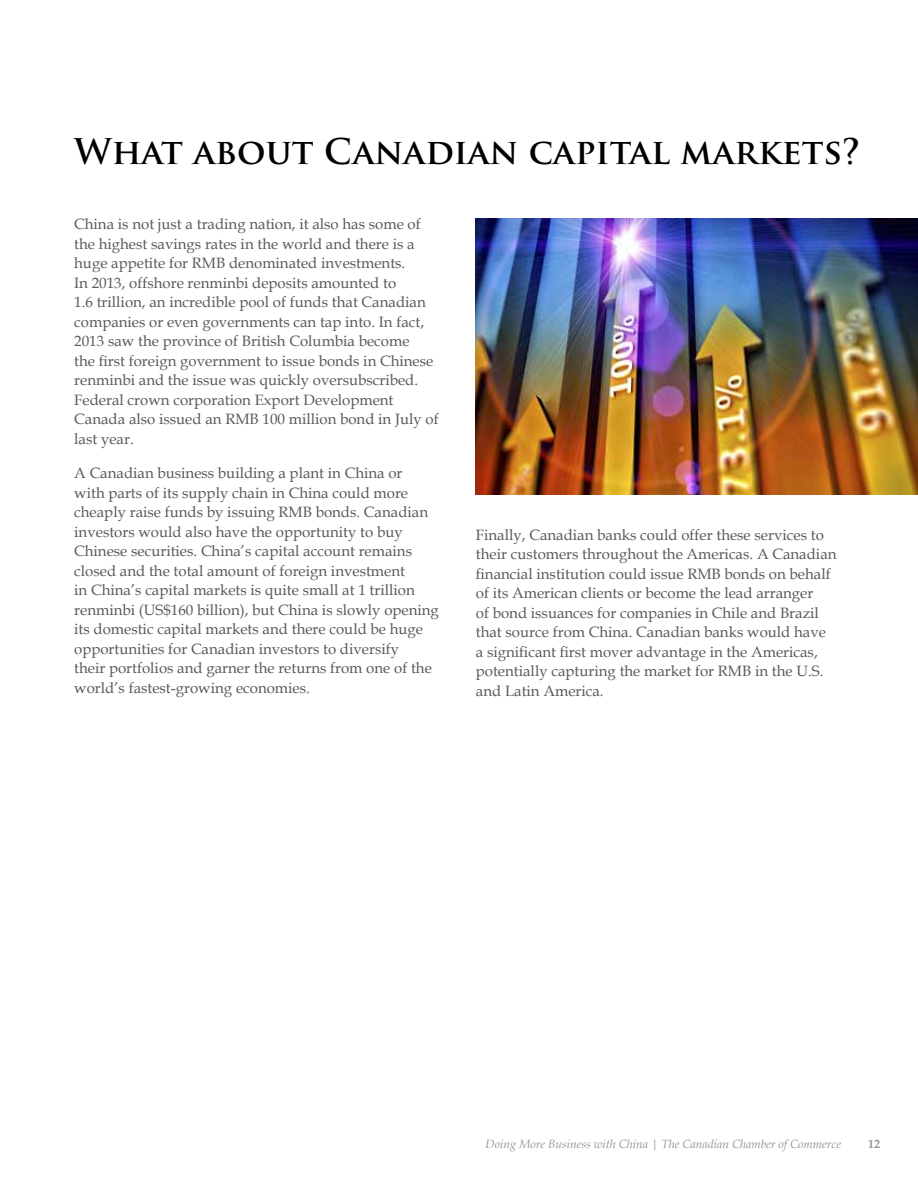
<style>
.page{position:relative;width:918px;height:1188px;background:#fff}
.page>*{position:absolute;margin:0;border:0;box-sizing:border-box;transform-origin:0 0}
.t1{font:700 34.5px "Trajan Pro";color:#000}
.t2{font:15px/19.5px "Book Antiqua";color:#58595b}
.t3{font:italic 12px "Book Antiqua";color:#939598}
.t4{font:700 12px "Book Antiqua";color:#939598}
</style>
<div class="page">
<img style="left:475px;top:218px;width:443px;height:277px">
<h1 class="t1" style="left:74px;top:130px;width:788px">What about Canadian capital markets?</h1>
<p class="t2" style="left:74px;top:214px;width:366px">China is not just a trading nation, it also has some of the highest savings rates in the world and there is a huge appetite for RMB denominated investments.<br>In 2013, offshore renminbi deposits amounted to<br>1.6 trillion, an incredible pool of funds that Canadian companies or even governments can tap into. In fact, 2013 saw the province of British Columbia become<br>the first foreign government to issue bonds in Chinese renminbi and the issue was quickly oversubscribed.<br>Federal crown corporation Export Development Canada also issued an RMB 100 million bond in July of last year.</p>
<p class="t2" style="left:74px;top:463px;width:366px">A Canadian business building a plant in China or<br>with parts of its supply chain in China could more cheaply raise funds by issuing RMB bonds. Canadian investors would also have the opportunity to buy Chinese securities. China’s capital account remains closed and the total amount of foreign investment<br>in China’s capital markets is quite small at 1 trillion renminbi (US$160 billion), but China is slowly opening its domestic capital markets and there could be huge opportunities for Canadian investors to diversify<br>their portfolios and garner the returns from one of the world’s fastest-growing economies.</p>
<p class="t2" style="left:476px;top:525px;width:362px">Finally, Canadian banks could offer these services to their customers throughout the Americas. A Canadian financial institution could issue RMB bonds on behalf of its American clients or become the lead arranger<br>of bond issuances for companies in Chile and Brazil that source from China. Canadian banks would have a significant first mover advantage in the Americas, potentially capturing the market for RMB in the U.S. and Latin America.</p>
<p class="t3" style="left:485px;top:1136px;width:357px">Doing More Business with China | The Canadian Chamber of Commerce</p>
<p class="t4" style="left:868px;top:1136px;width:13px">12</p>
</div>
